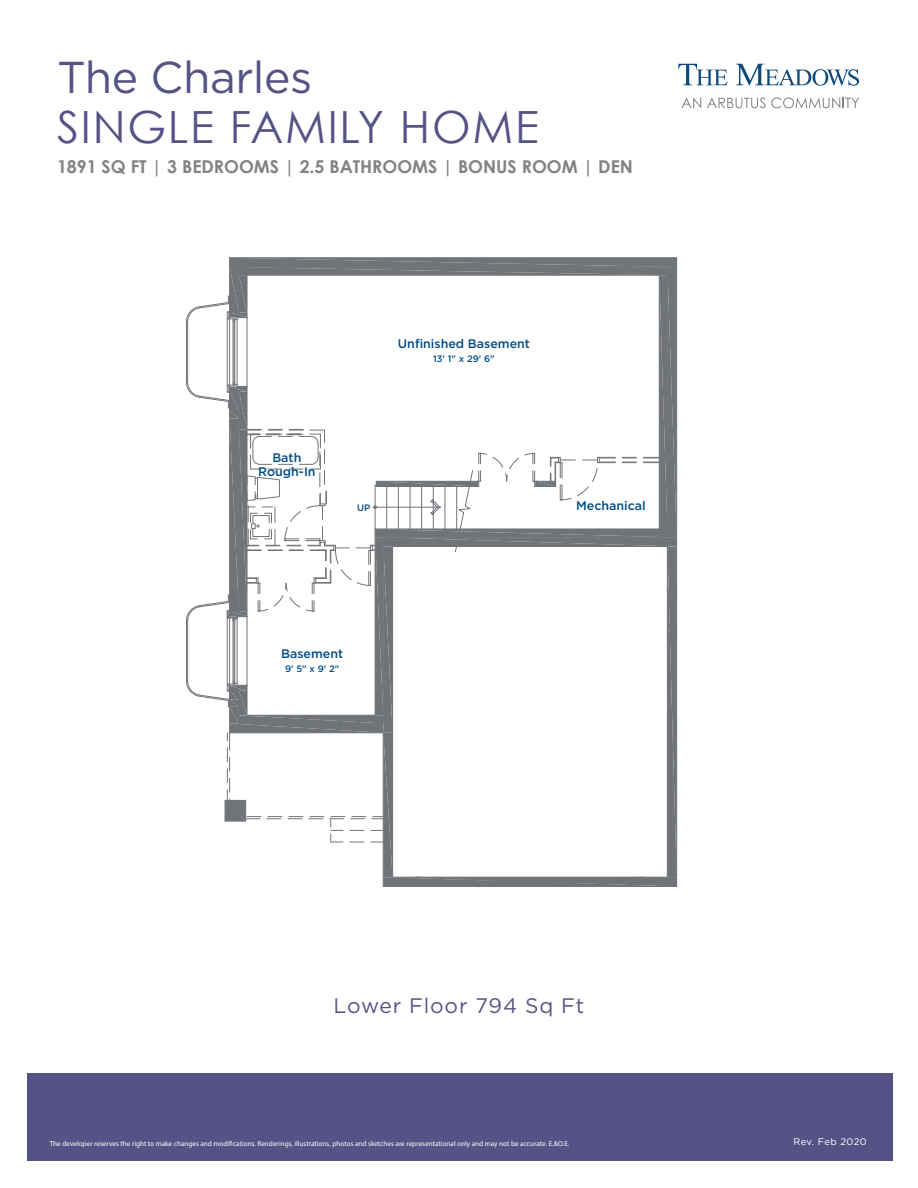
<style>
.page{position:relative;width:918px;height:1188px;background:#fff}
.page>*{position:absolute;margin:0;border:0;box-sizing:border-box;transform-origin:0 0}
.t1{font:44.55px "Gotham";letter-spacing:-.01em;color:#555386}
.t2{font:44.4px "Century Gothic";letter-spacing:.04em;color:#555386}
.t3{font:21px "Gotham";letter-spacing:.04em;color:#555386}
.t4{font:700 17.7px "Century Gothic";color:#808285}
.t5{font:500 12.45px/14px "Gotham";color:#004c84;text-align:center}
.t6{font:9.6px "Gotham";letter-spacing:.03em;color:#fff}
.t7{font:500 9.3px "Gotham";color:#004c84}
.t8{font:7.2px "Myriad Pro";color:#fff}
</style>
<div class="page">
<div style="left:27px;top:1073px;width:866px;height:88px;background:#555386"></div>
<svg style="left:678px;top:64px;width:50px;height:21px"></svg>
<svg style="left:736px;top:64px;width:123px;height:22px"></svg>
<svg style="left:681px;top:98px;width:20px;height:10px"></svg>
<svg style="left:707px;top:97px;width:152px;height:11px"></svg>
<svg style="left:186px;top:258px;width:491px;height:629px"></svg>
<h1 class="t1" style="left:57px;top:49px;width:257px">The Charles</h1>
<h2 class="t2" style="left:57px;top:100px;width:483px">SINGLE FAMILY HOME</h2>
<h3 class="t4" style="left:57px;top:155px;width:577px">1891 SQ FT | 3 BEDROOMS | 2.5 BATHROOMS | BONUS ROOM | DEN</h3>
<h3 class="t5" style="left:258px;top:450px;width:59px">Bath<br>Rough-In</h3>
<h3 class="t5" style="left:398px;top:337px;width:134px">Unfinished Basement</h3>
<p class="t7" style="left:433px;top:353px;width:63px">13' 1" x 29' 6"</p>
<p class="t7" style="left:357px;top:501px;width:15px">UP</p>
<h3 class="t5" style="left:576px;top:498px;width:71px">Mechanical</h3>
<h3 class="t5" style="left:281px;top:647px;width:64px">Basement</h3>
<p class="t7" style="left:285px;top:663px;width:56px">9' 5" x 9' 2"</p>
<h3 class="t3" style="left:334px;top:992px;width:252px">Lower Floor 794 Sq Ft</h3>
<p class="t8" style="left:50px;top:1139px;width:521px">The developer reserves the right to make changes and modifications. Renderings, illustrations, photos and sketches are representational only and may not be accurate. E.&amp;O.E.</p>
<h3 class="t6" style="left:794px;top:1136px;width:75px">Rev. Feb 2020</h3>
</div>
